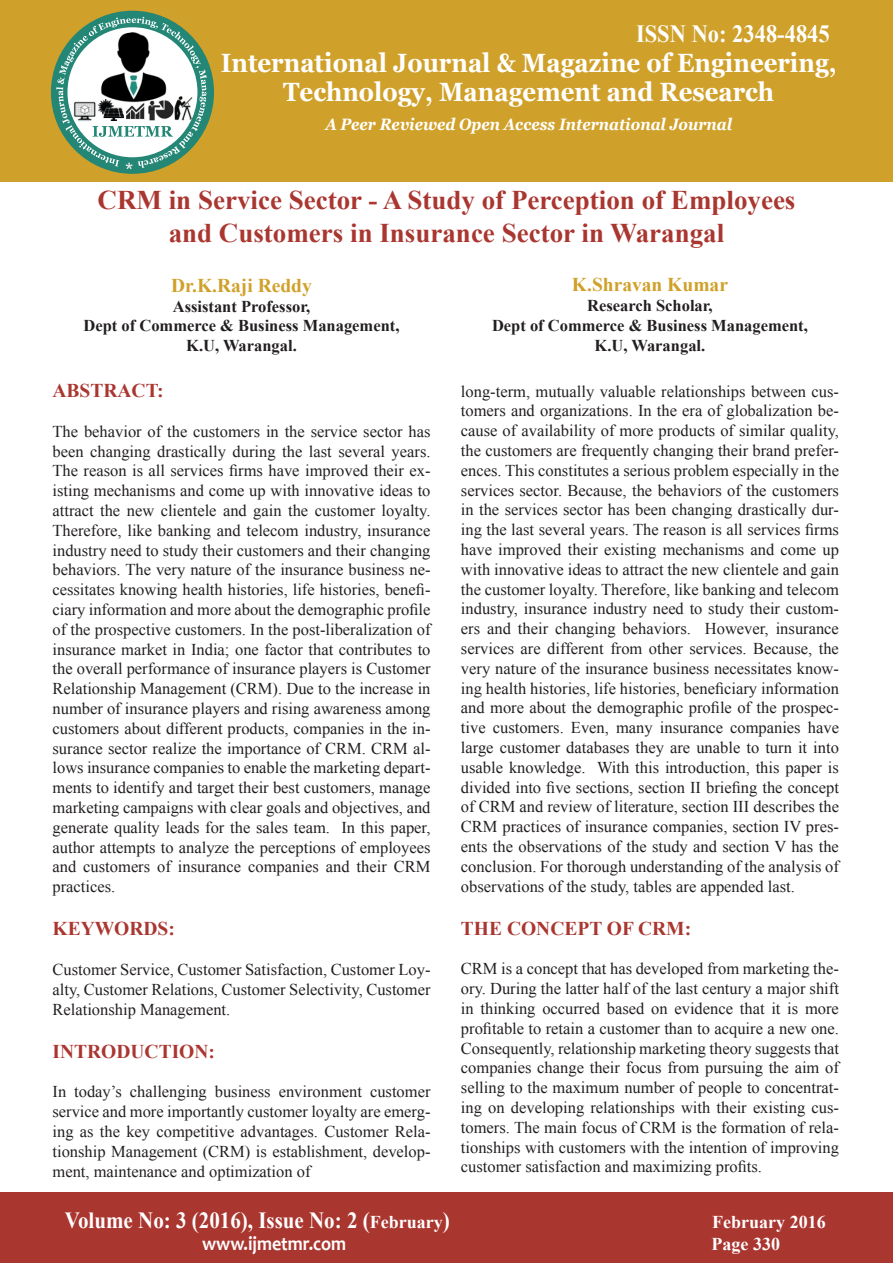
<style>
.page{position:relative;width:893px;height:1263px;background:#fff}
.page>*{position:absolute;margin:0;border:0;box-sizing:border-box;transform-origin:0 0}
.t1{font:700 27px/32.4px "Times New Roman";color:#aa3630;text-align:center}
.t2{font:700 26.4px/28.8px "Georgia";color:#fff;text-align:center;scale:.91 1}
.t3{font:700 24.75px "Times New Roman";color:#fff;scale:.91 1}
.t4{font:700 23.1px "Times New Roman";color:#fff;scale:.91 1}
.t5{font:700 19.8px "Candara";color:#fff;scale:.91 1}
.t6{font:700 19.5px "Times New Roman";color:#aa3630}
.t7{font:700 19.5px "Times New Roman";color:#d0a12a}
.t8{font:700 18px "Times New Roman";color:#fff}
.t9{font:16.5px/19.8px "Times New Roman";color:#231f20;text-align:justify}
.t10{font:700 16.5px/19.8px "Times New Roman";color:#231f20;text-align:center}
.t11{font:italic 700 16.5px "Georgia";color:#fff;scale:.91 1}
.s1{font-size:18px}
</style>
<div class="page">
<div style="left:0;top:0;width:893px;height:182px;background:#d0a12a"></div>
<div style="left:51px;top:11px;width:163px;height:163px;background:#248675;border-radius:50%"></div>
<svg style="left:56px;top:17px;width:151px;height:152px"></svg>
<img style="left:146px;top:99px;width:28px;height:23px">
<img style="left:174px;top:96px;width:21px;height:25px">
<img style="left:99px;top:31px;width:72px;height:74px">
<img style="left:72px;top:101px;width:25px;height:21px">
<img style="left:99px;top:99px;width:25px;height:21px">
<div style="left:0;top:1193px;width:893px;height:70px;background:#aa3630"></div>
<h3 class="t3" style="left:636px;top:16px;width:214px">ISSN No: 2348-4845</h3>
<h2 class="t2" style="left:221px;top:49px;width:678px">International Journal &amp; Magazine of Engineering,<br>Technology, Management and Research</h2>
<p class="t11" style="left:325px;top:113px;width:448px">A Peer Reviewed Open Access International Journal</p>
<h1 class="t1" style="left:98px;top:183px;width:699px">CRM in Service Sector - A Study of Perception of Employees and Customers in Insurance Sector in Warangal</h1>
<p class="t7" style="left:171px;top:272px;width:142px">Dr.K.Raji Reddy</p>
<p class="t10" style="left:84px;top:296px;width:317px">Assistant Professor,<br>Dept of Commerce &amp; Business Management,<br>K.U, Warangal.</p>
<p class="t6" style="left:52px;top:377px;width:113px">ABSTRACT:</p>
<p class="t9" style="left:52px;top:421px;width:380px">The behavior of the customers in the service sector has been changing drastically during the last several years.<br>The reason is all services firms have improved their ex&shy;isting mechanisms and come up with innovative ideas to attract the new clientele and gain the customer loyalty.<br>Therefore, like banking and telecom industry, insurance industry need to study their customers and their changing behaviors. The very nature of the insurance business ne&shy;cessitates knowing health histories, life histories, benefi&shy;ciary information and more about the demographic profile of the prospective customers. In the post-liberalization of insurance market in India; one factor that contributes to the overall performance of insurance players is Customer Relationship Management (CRM). Due to the increase in number of insurance players and rising awareness among customers about different products, companies in the in&shy;surance sector realize the importance of CRM. CRM al&shy;lows insurance companies to enable the marketing depart&shy;ments to identify and target their best customers, manage marketing campaigns with clear goals and objectives, and generate quality leads for the sales team. In this paper, author attempts to analyze the perceptions of employees and customers of insurance companies and their CRM practices.</p>
<p class="t6" style="left:52px;top:915px;width:124px">KEYWORDS:</p>
<p class="t9" style="left:52px;top:959px;width:379px">Customer Service, Customer Satisfaction, Customer Loy&shy;alty, Customer Relations, Customer Selectivity, Customer Relationship Management.</p>
<p class="t6" style="left:52px;top:1038px;width:164px">INTRODUCTION:</p>
<p class="t9" style="left:52px;top:1082px;width:380px">In today’s challenging business environment customer service and more importantly customer loyalty are emerg&shy;ing as the key competitive advantages. Customer Rela&shy;tionship Management (CRM) is establishment, develop&shy;ment, maintenance and optimization of</p>
<p class="t7" style="left:572px;top:271px;width:158px">K.Shravan Kumar</p>
<p class="t10" style="left:492px;top:295px;width:317px">Research Scholar,<br>Dept of Commerce &amp; Business Management,<br>K.U, Warangal.</p>
<p class="t9" style="left:461px;top:381px;width:380px">long-term, mutually valuable relationships between cus&shy;tomers and organizations. In the era of globalization be&shy;cause of availability of more products of similar quality, the customers are frequently changing their brand prefer&shy;ences. This constitutes a serious problem especially in the services sector. Because, the behaviors of the customers in the services sector has been changing drastically dur&shy;ing the last several years. The reason is all services firms have improved their existing mechanisms and come up with innovative ideas to attract the new clientele and gain the customer loyalty. Therefore, like banking and telecom industry, insurance industry need to study their custom&shy;ers and their changing behaviors. However, insurance services are different from other services. Because, the very nature of the insurance business necessitates know&shy;ing health histories, life histories, beneficiary information and more about the demographic profile of the prospec&shy;tive customers. Even, many insurance companies have large customer databases they are unable to turn it into usable knowledge. With this introduction, this paper is divided into five sections, section II briefing the concept of CRM and review of literature, section III describes the CRM practices of insurance companies, section IV pres&shy;ents the observations of the study and section V has the conclusion. For thorough understanding of the analysis of observations of the study, tables are appended last.</p>
<p class="t6" style="left:461px;top:915px;width:232px">THE CONCEPT OF CRM:</p>
<p class="t9" style="left:461px;top:959px;width:380px">CRM is a concept that has developed from marketing the&shy;ory. During the latter half of the last century a major shift in thinking occurred based on evidence that it is more profitable to retain a customer than to acquire a new one.<br>Consequently, relationship marketing theory suggests that companies change their focus from pursuing the aim of selling to the maximum number of people to concentrat&shy;ing on developing relationships with their existing cus&shy;tomers. The main focus of CRM is the formation of rela&shy;tionships with customers with the intention of improving customer satisfaction and maximizing profits.</p>
<h3 class="t4" style="left:65px;top:1204px;width:424px">Volume No: 3 (2016), Issue No: 2 (<span class="s1">February</span>)</h3>
<p class="t8" style="left:712px;top:1210px;width:115px">February 2016</p>
<p class="t5" style="left:202px;top:1231px;width:160px">www.ijmetmr.com</p>
<p class="t8" style="left:711px;top:1231px;width:70px">Page 330</p>
</div>
